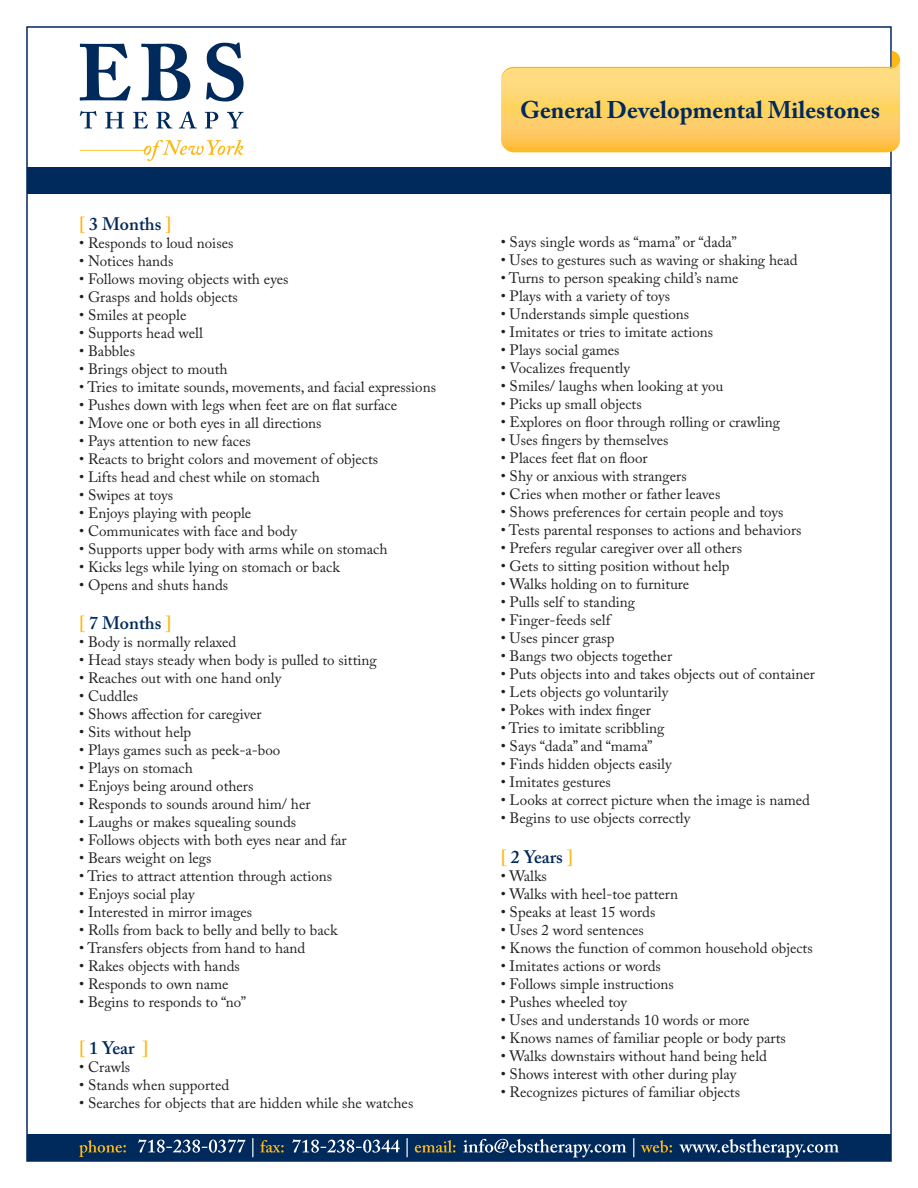
<style>
.page{position:relative;width:918px;height:1188px;background:#fff}
.page>*{position:absolute;margin:0;border:0;box-sizing:border-box;transform-origin:0 0}
.t1{font:700 24px "Adobe Caslon Pro";color:#00295c}
.t2{font:600 18px "Adobe Caslon Pro";color:#00295c}
.t3{font:15px "Adobe Caslon Pro";color:#231f20}
.s1{color:#fcb814}
</style>
<div class="page">
<svg style="left:501px;top:51px;width:400px;height:101px;background:#fdd77e"></svg>
<div style="left:27px;top:1135px;width:864px;height:26px;background:#00295c"></div>
<svg style="left:79px;top:1140px;width:47px;height:17px"></svg>
<svg style="left:138px;top:1139px;width:108px;height:14px"></svg>
<svg style="left:252px;top:1138px;width:1px;height:19px"></svg>
<svg style="left:260px;top:1140px;width:24px;height:13px"></svg>
<svg style="left:292px;top:1139px;width:108px;height:14px"></svg>
<svg style="left:407px;top:1138px;width:1px;height:19px"></svg>
<svg style="left:415px;top:1140px;width:40px;height:13px"></svg>
<svg style="left:463px;top:1139px;width:163px;height:18px"></svg>
<svg style="left:633px;top:1138px;width:1px;height:19px"></svg>
<svg style="left:641px;top:1140px;width:31px;height:13px"></svg>
<svg style="left:679px;top:1139px;width:160px;height:18px"></svg>
<div style="left:27px;top:167px;width:864px;height:27px;background:#00295c"></div>
<svg style="left:80px;top:44px;width:51px;height:57px"></svg>
<svg style="left:141px;top:44px;width:49px;height:57px"></svg>
<svg style="left:206px;top:42px;width:38px;height:59px"></svg>
<svg style="left:80px;top:111px;width:17px;height:18px"></svg>
<svg style="left:105px;top:112px;width:19px;height:17px"></svg>
<svg style="left:133px;top:112px;width:15px;height:17px"></svg>
<svg style="left:156px;top:112px;width:16px;height:17px"></svg>
<svg style="left:179px;top:111px;width:18px;height:18px"></svg>
<svg style="left:205px;top:112px;width:13px;height:17px"></svg>
<svg style="left:227px;top:112px;width:17px;height:17px"></svg>
<svg style="left:80px;top:140px;width:163px;height:21px"></svg>
<p class="t2" style="left:79px;top:213px;width:94px"><span class="s1">[</span> 3 Months <span class="s1">]</span></p>
<p class="t3" style="left:79px;top:234px;width:156px">• Responds to loud noises</p>
<p class="t3" style="left:79px;top:252px;width:96px">• Notices hands</p>
<p class="t3" style="left:79px;top:270px;width:211px">• Follows moving objects with eyes</p>
<p class="t3" style="left:79px;top:288px;width:160px">• Grasps and holds objects</p>
<p class="t3" style="left:79px;top:306px;width:109px">• Smiles at people</p>
<p class="t3" style="left:79px;top:324px;width:125px">• Supports head well</p>
<p class="t3" style="left:79px;top:342px;width:57px">• Babbles</p>
<p class="t3" style="left:79px;top:360px;width:150px">• Brings object to mouth</p>
<p class="t3" style="left:79px;top:378px;width:358px">• Tries to imitate sounds, movements, and facial expressions</p>
<p class="t3" style="left:79px;top:396px;width:319px">• Pushes down with legs when feet are on flat surface</p>
<p class="t3" style="left:79px;top:414px;width:244px">• Move one or both eyes in all directions</p>
<p class="t3" style="left:79px;top:432px;width:173px">• Pays attention to new faces</p>
<p class="t3" style="left:79px;top:450px;width:301px">• Reacts to bright colors and movement of objects</p>
<p class="t3" style="left:79px;top:468px;width:242px">• Lifts head and chest while on stomach</p>
<p class="t3" style="left:79px;top:486px;width:96px">• Swipes at toys</p>
<p class="t3" style="left:79px;top:504px;width:174px">• Enjoys playing with people</p>
<p class="t3" style="left:79px;top:522px;width:219px">• Communicates with face and body</p>
<p class="t3" style="left:79px;top:540px;width:310px">• Supports upper body with arms while on stomach</p>
<p class="t3" style="left:79px;top:558px;width:262px">• Kicks legs while lying on stomach or back</p>
<p class="t3" style="left:79px;top:576px;width:151px">• Opens and shuts hands</p>
<p class="t2" style="left:79px;top:612px;width:94px"><span class="s1">[</span> 7 Months <span class="s1">]</span></p>
<p class="t3" style="left:79px;top:633px;width:159px">• Body is normally relaxed</p>
<p class="t3" style="left:79px;top:651px;width:299px">• Head stays steady when body is pulled to sitting</p>
<p class="t3" style="left:79px;top:669px;width:204px">• Reaches out with one hand only</p>
<p class="t3" style="left:79px;top:687px;width:61px">• Cuddles</p>
<p class="t3" style="left:79px;top:705px;width:184px">• Shows affection for caregiver</p>
<p class="t3" style="left:79px;top:723px;width:114px">• Sits without help</p>
<p class="t3" style="left:79px;top:741px;width:203px">• Plays games such as peek-a-boo</p>
<p class="t3" style="left:79px;top:759px;width:115px">• Plays on stomach</p>
<p class="t3" style="left:79px;top:777px;width:176px">• Enjoys being around others</p>
<p class="t3" style="left:79px;top:795px;width:233px">• Responds to sounds around him/ her</p>
<p class="t3" style="left:79px;top:813px;width:219px">• Laughs or makes squealing sounds</p>
<p class="t3" style="left:79px;top:831px;width:269px">• Follows objects with both eyes near and far</p>
<p class="t3" style="left:79px;top:849px;width:134px">• Bears weight on legs</p>
<p class="t3" style="left:79px;top:867px;width:254px">• Tries to attract attention through actions</p>
<p class="t3" style="left:79px;top:885px;width:117px">• Enjoys social play</p>
<p class="t3" style="left:79px;top:903px;width:174px">• Interested in mirror images</p>
<p class="t3" style="left:79px;top:921px;width:260px">• Rolls from back to belly and belly to back</p>
<p class="t3" style="left:79px;top:939px;width:228px">• Transfers objects from hand to hand</p>
<p class="t3" style="left:79px;top:957px;width:162px">• Rakes objects with hands</p>
<p class="t3" style="left:79px;top:975px;width:151px">• Responds to own name</p>
<p class="t3" style="left:79px;top:993px;width:169px">• Begins to responds to “no”</p>
<p class="t2" style="left:79px;top:1037px;width:71px"><span class="s1">[</span> 1 Year <span class="s1">]</span></p>
<p class="t3" style="left:79px;top:1058px;width:53px">• Crawls</p>
<p class="t3" style="left:79px;top:1076px;width:152px">• Stands when supported</p>
<p class="t3" style="left:79px;top:1094px;width:336px">• Searches for objects that are hidden while she watches</p>
<p class="t1" style="left:520px;top:96px;width:362px">General Developmental Milestones</p>
<p class="t3" style="left:501px;top:233px;width:238px">• Says single words as “mama” or “dada”</p>
<p class="t3" style="left:501px;top:251px;width:298px">• Uses to gestures such as waving or shaking head</p>
<p class="t3" style="left:501px;top:269px;width:239px">• Turns to person speaking child’s name</p>
<p class="t3" style="left:501px;top:287px;width:171px">• Plays with a variety of toys</p>
<p class="t3" style="left:501px;top:305px;width:190px">• Understands simple questions</p>
<p class="t3" style="left:501px;top:323px;width:214px">• Imitates or tries to imitate actions</p>
<p class="t3" style="left:501px;top:341px;width:120px">• Plays social games</p>
<p class="t3" style="left:501px;top:359px;width:131px">• Vocalizes frequently</p>
<p class="t3" style="left:501px;top:377px;width:224px">• Smiles/ laughs when looking at you</p>
<p class="t3" style="left:501px;top:395px;width:142px">• Picks up small objects</p>
<p class="t3" style="left:501px;top:413px;width:281px">• Explores on floor through rolling or crawling</p>
<p class="t3" style="left:501px;top:431px;width:169px">• Uses fingers by themselves</p>
<p class="t3" style="left:501px;top:449px;width:148px">• Places feet flat on floor</p>
<p class="t3" style="left:501px;top:467px;width:187px">• Shy or anxious with strangers</p>
<p class="t3" style="left:501px;top:485px;width:221px">• Cries when mother or father leaves</p>
<p class="t3" style="left:501px;top:503px;width:284px">• Shows preferences for certain people and toys</p>
<p class="t3" style="left:501px;top:521px;width:302px">• Tests parental responses to actions and behaviors</p>
<p class="t3" style="left:501px;top:539px;width:243px">• Prefers regular caregiver over all others</p>
<p class="t3" style="left:501px;top:557px;width:230px">• Gets to sitting position without help</p>
<p class="t3" style="left:501px;top:575px;width:190px">• Walks holding on to furniture</p>
<p class="t3" style="left:501px;top:593px;width:136px">• Pulls self to standing</p>
<p class="t3" style="left:501px;top:611px;width:111px">• Finger-feeds self</p>
<p class="t3" style="left:501px;top:629px;width:115px">• Uses pincer grasp</p>
<p class="t3" style="left:501px;top:647px;width:173px">• Bangs two objects together</p>
<p class="t3" style="left:501px;top:665px;width:316px">• Puts objects into and takes objects out of container</p>
<p class="t3" style="left:501px;top:683px;width:169px">• Lets objects go voluntarily</p>
<p class="t3" style="left:501px;top:701px;width:152px">• Pokes with index finger</p>
<p class="t3" style="left:501px;top:719px;width:165px">• Tries to imitate scribbling</p>
<p class="t3" style="left:501px;top:737px;width:153px">• Says “dada” and “mama”</p>
<p class="t3" style="left:501px;top:755px;width:172px">• Finds hidden objects easily</p>
<p class="t3" style="left:501px;top:773px;width:112px">• Imitates gestures</p>
<p class="t3" style="left:501px;top:791px;width:311px">• Looks at correct picture when the image is named</p>
<p class="t3" style="left:501px;top:809px;width:191px">• Begins to use objects correctly</p>
<p class="t2" style="left:501px;top:846px;width:74px"><span class="s1">[</span> 2 Years <span class="s1">]</span></p>
<p class="t3" style="left:501px;top:867px;width:48px">• Walks</p>
<p class="t3" style="left:501px;top:885px;width:179px">• Walks with heel-toe pattern</p>
<p class="t3" style="left:501px;top:903px;width:156px">• Speaks at least 15 words</p>
<p class="t3" style="left:501px;top:921px;width:145px">• Uses 2 word sentences</p>
<p class="t3" style="left:501px;top:939px;width:313px">• Knows the function of common household objects</p>
<p class="t3" style="left:501px;top:957px;width:162px">• Imitates actions or words</p>
<p class="t3" style="left:501px;top:975px;width:175px">• Follows simple instructions</p>
<p class="t3" style="left:501px;top:993px;width:128px">• Pushes wheeled toy</p>
<p class="t3" style="left:501px;top:1011px;width:250px">• Uses and understands 10 words or more</p>
<p class="t3" style="left:501px;top:1029px;width:287px">• Knows names of familiar people or body parts</p>
<p class="t3" style="left:501px;top:1047px;width:268px">• Walks downstairs without hand being held</p>
<p class="t3" style="left:501px;top:1065px;width:237px">• Shows interest with other during play</p>
<p class="t3" style="left:501px;top:1083px;width:241px">• Recognizes pictures of familiar objects</p>
</div>
